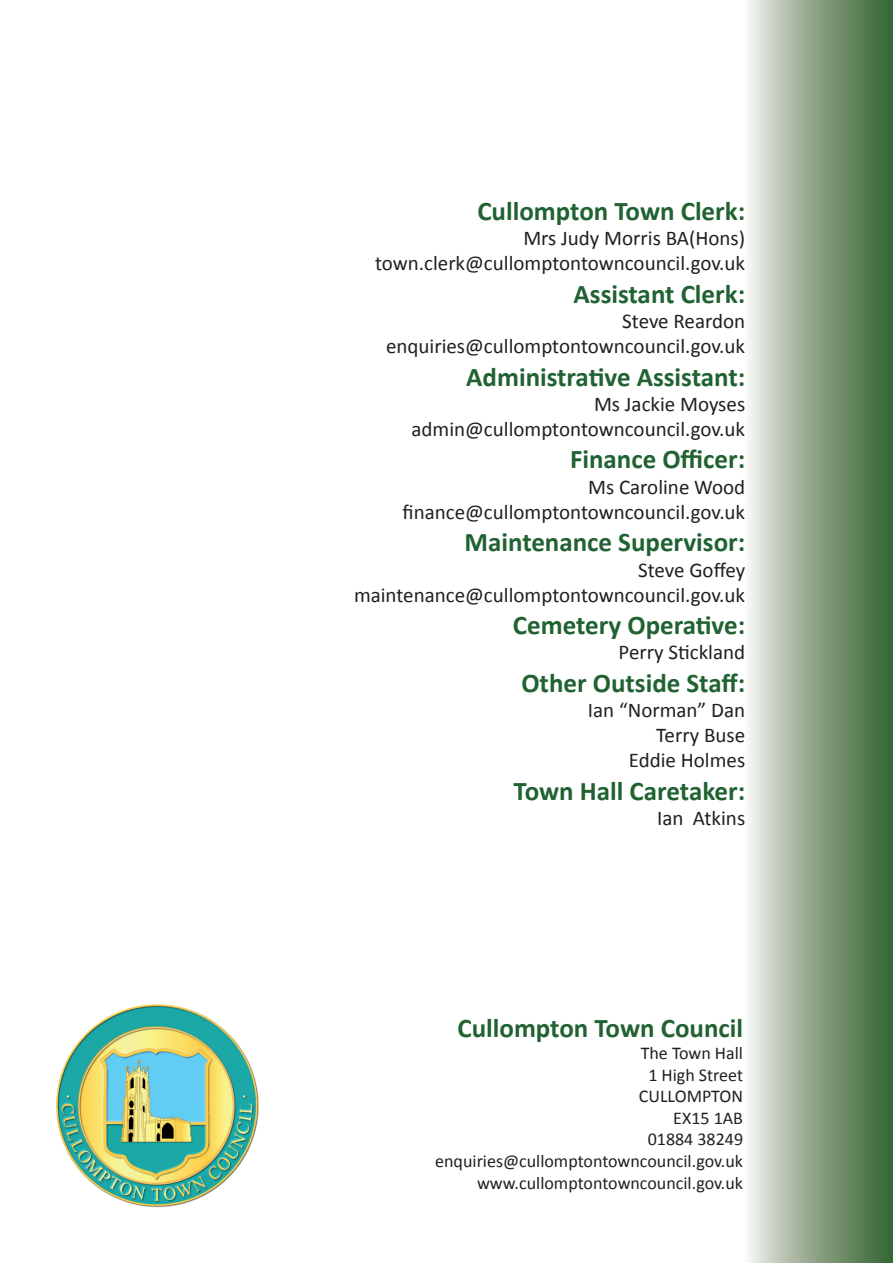
<style>
.page{position:relative;width:893px;height:1263px;background:#fff}
.page>*{position:absolute;margin:0;border:0;box-sizing:border-box;transform-origin:0 0}
.t1{font:700 27px "Calibri";color:#206231}
.t2{font:21px/25.2px "Calibri";color:#231f20;text-align:right}
.t3{font:18px/21.6px "Calibri";color:#231f20;text-align:right}
</style>
<div class="page">
<div style="left:744px;top:0;width:149px;height:1263px;background:linear-gradient(to right,#f1efeb,#2d5d29)"></div>
<img style="left:56px;top:1004px;width:203px;height:203px">
<p class="t1" style="left:477px;top:194px;width:269px">Cullompton Town Clerk:</p>
<p class="t2" style="left:375px;top:226px;width:372px">Mrs Judy Morris BA(Hons) town.clerk@cullomptontowncouncil.gov.uk</p>
<p class="t1" style="left:574px;top:277px;width:173px">Assistant Clerk:</p>
<p class="t2" style="left:386px;top:309px;width:361px">Steve Reardon enquiries@cullomptontowncouncil.gov.uk</p>
<p class="t1" style="left:466px;top:359px;width:280px">Administrative Assistant:</p>
<p class="t2" style="left:411px;top:391px;width:335px">Ms Jackie Moyses admin@cullomptontowncouncil.gov.uk</p>
<p class="t1" style="left:570px;top:442px;width:177px">Finance Officer:</p>
<p class="t2" style="left:403px;top:474px;width:344px">Ms Caroline Wood finance@cullomptontowncouncil.gov.uk</p>
<p class="t1" style="left:465px;top:525px;width:282px">Maintenance Supervisor:</p>
<p class="t2" style="left:354px;top:557px;width:393px">Steve Goffey maintenance@cullomptontowncouncil.gov.uk</p>
<p class="t1" style="left:513px;top:608px;width:234px">Cemetery Operative:</p>
<p class="t2" style="left:619px;top:640px;width:128px">Perry Stickland</p>
<p class="t1" style="left:521px;top:665px;width:225px">Other Outside Staff:</p>
<p class="t2" style="left:588px;top:697px;width:159px">Ian “Norman” Dan<br>Terry Buse<br>Eddie Holmes</p>
<p class="t1" style="left:514px;top:773px;width:233px">Town Hall Caretaker:</p>
<p class="t2" style="left:657px;top:805px;width:90px">Ian Atkins</p>
<p class="t1" style="left:457px;top:1011px;width:287px">Cullompton Town Council</p>
<p class="t3" style="left:435px;top:1042px;width:309px">The Town Hall<br>1 High Street<br>CULLOMPTON<br>EX15 1AB<br>01884 38249 enquiries@cullomptontowncouncil.gov.uk www.cullomptontowncouncil.gov.uk</p>
</div>
